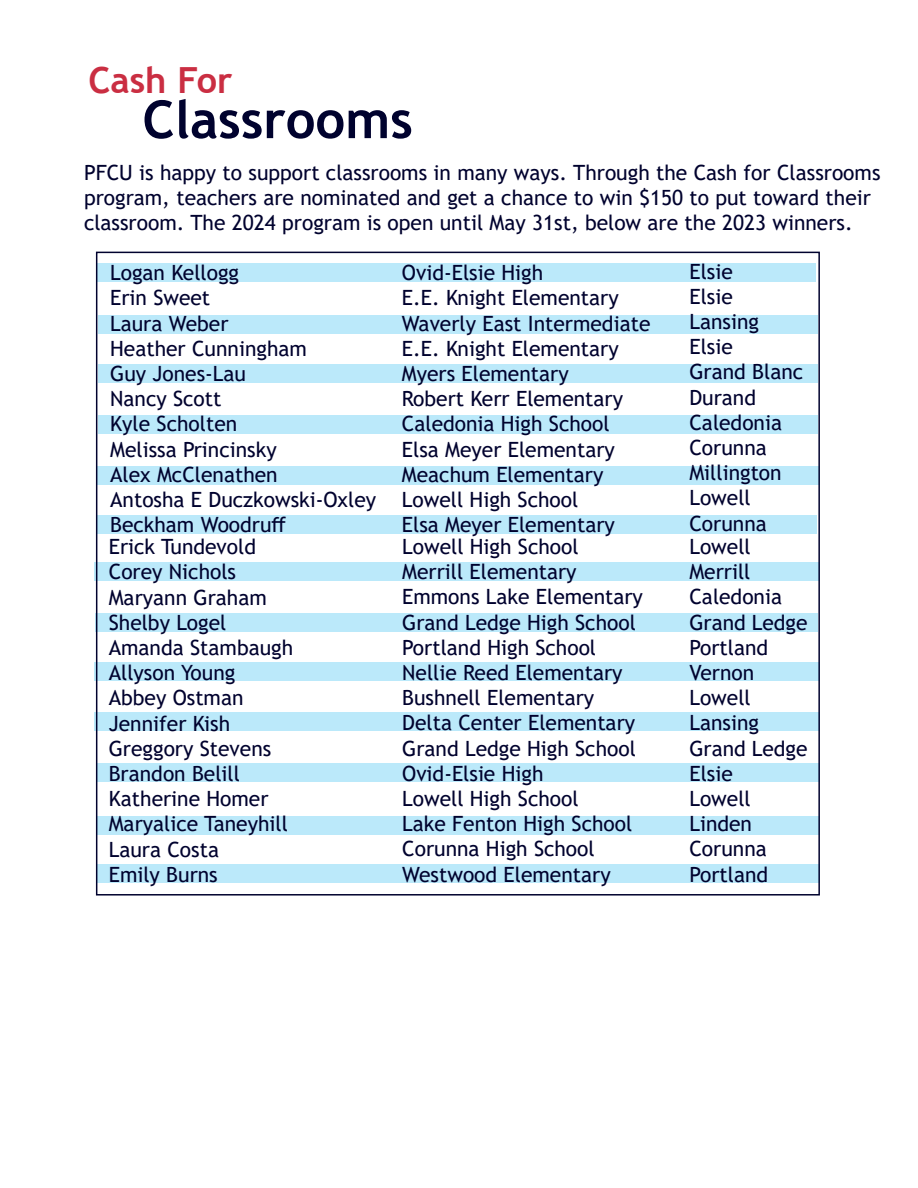
<style>
.page{position:relative;width:918px;height:1188px;background:#fff}
.page>*{position:absolute;margin:0;border:0;box-sizing:border-box;transform-origin:0 0}
.t1{font:700 52.5px "Trebuchet MS";color:#00022e}
.t2{font:700 36px "Trebuchet MS";color:#ca2e42}
.t3{font:21px/25.2px "Trebuchet MS";color:#00022e}
</style>
<div class="page">
<div style="left:97px;top:263px;width:719px;height:19px;background:#bbe9fa"></div>
<div style="left:94px;top:562px;width:726px;height:18px;background:#bbe9fa"></div>
<div style="left:98px;top:315px;width:720px;height:19px;background:#bbe9fa"></div>
<div style="left:95px;top:613px;width:723px;height:18px;background:#bbe9fa"></div>
<div style="left:98px;top:364px;width:719px;height:19px;background:#bbe9fa"></div>
<div style="left:94px;top:662px;width:726px;height:19px;background:#bbe9fa"></div>
<div style="left:98px;top:415px;width:719px;height:19px;background:#bbe9fa"></div>
<div style="left:94px;top:713px;width:726px;height:18px;background:#bbe9fa"></div>
<div style="left:97px;top:466px;width:723px;height:18px;background:#bbe9fa"></div>
<div style="left:97px;top:515px;width:719px;height:19px;background:#bbe9fa"></div>
<div style="left:96px;top:763px;width:724px;height:19px;background:#bbe9fa"></div>
<div style="left:96px;top:816px;width:724px;height:19px;background:#bbe9fa"></div>
<div style="left:96px;top:864px;width:724px;height:19px;background:#bbe9fa"></div>
<p class="t2" style="left:88px;top:58px;width:145px">Cash For</p>
<p class="t1" style="left:142px;top:87px;width:272px">Classrooms</p>
<p class="t3" style="left:84px;top:160px;width:798px">PFCU is happy to support classrooms in many ways. Through the Cash for Classrooms program, teachers are nominated and get a chance to win $150 to put toward their classroom. The 2024 program is open until May 31st, below are the 2023 winners.</p>
<p class="t3" style="left:110px;top:260px;width:130px">Logan Kellogg</p>
<p class="t3" style="left:110px;top:285px;width:102px">Erin Sweet</p>
<p class="t3" style="left:110px;top:310px;width:120px">Laura Weber</p>
<p class="t3" style="left:110px;top:336px;width:198px">Heather Cunningham</p>
<p class="t3" style="left:110px;top:361px;width:137px">Guy Jones-Lau</p>
<p class="t3" style="left:110px;top:386px;width:113px">Nancy Scott</p>
<p class="t3" style="left:110px;top:411px;width:129px">Kyle Scholten</p>
<p class="t3" style="left:110px;top:436px;width:168px">Melissa Princinsky</p>
<p class="t3" style="left:110px;top:462px;width:169px">Alex McClenathen</p>
<p class="t3" style="left:110px;top:487px;width:267px">Antosha E Duczkowski-Oxley</p>
<p class="t3" style="left:110px;top:512px;width:177px">Beckham Woodruff</p>
<p class="t3" style="left:109px;top:534px;width:149px">Erick Tundevold</p>
<p class="t3" style="left:109px;top:559px;width:129px">Corey Nichols</p>
<p class="t3" style="left:109px;top:584px;width:160px">Maryann Graham</p>
<p class="t3" style="left:109px;top:610px;width:119px">Shelby Logel</p>
<p class="t3" style="left:109px;top:635px;width:186px">Amanda Stambaugh</p>
<p class="t3" style="left:109px;top:660px;width:128px">Allyson Young</p>
<p class="t3" style="left:109px;top:685px;width:136px">Abbey Ostman</p>
<p class="t3" style="left:109px;top:710px;width:123px">Jennifer Kish</p>
<p class="t3" style="left:109px;top:736px;width:164px">Greggory Stevens</p>
<p class="t3" style="left:109px;top:761px;width:133px">Brandon Belill</p>
<p class="t3" style="left:109px;top:786px;width:161px">Katherine Homer</p>
<p class="t3" style="left:109px;top:811px;width:181px">Maryalice Taneyhill</p>
<p class="t3" style="left:109px;top:836px;width:112px">Laura Costa</p>
<p class="t3" style="left:109px;top:862px;width:111px">Emily Burns</p>
<p class="t3" style="left:402px;top:260px;width:143px">Ovid-Elsie High</p>
<p class="t3" style="left:402px;top:285px;width:218px">E.E. Knight Elementary</p>
<p class="t3" style="left:402px;top:310px;width:250px">Waverly East Intermediate</p>
<p class="t3" style="left:402px;top:336px;width:218px">E.E. Knight Elementary</p>
<p class="t3" style="left:402px;top:361px;width:168px">Myers Elementary</p>
<p class="t3" style="left:402px;top:386px;width:223px">Robert Kerr Elementary</p>
<p class="t3" style="left:402px;top:411px;width:209px">Caledonia High School</p>
<p class="t3" style="left:402px;top:436px;width:215px">Elsa Meyer Elementary</p>
<p class="t3" style="left:402px;top:462px;width:203px">Meachum Elementary</p>
<p class="t3" style="left:402px;top:487px;width:178px">Lowell High School</p>
<p class="t3" style="left:402px;top:512px;width:215px">Elsa Meyer Elementary</p>
<p class="t3" style="left:402px;top:534px;width:178px">Lowell High School</p>
<p class="t3" style="left:402px;top:559px;width:176px">Merrill Elementary</p>
<p class="t3" style="left:402px;top:584px;width:242px">Emmons Lake Elementary</p>
<p class="t3" style="left:402px;top:609px;width:235px">Grand Ledge High School</p>
<p class="t3" style="left:402px;top:635px;width:195px">Portland High School</p>
<p class="t3" style="left:402px;top:660px;width:222px">Nellie Reed Elementary</p>
<p class="t3" style="left:402px;top:685px;width:194px">Bushnell Elementary</p>
<p class="t3" style="left:402px;top:710px;width:234px">Delta Center Elementary</p>
<p class="t3" style="left:402px;top:735px;width:235px">Grand Ledge High School</p>
<p class="t3" style="left:402px;top:761px;width:143px">Ovid-Elsie High</p>
<p class="t3" style="left:402px;top:786px;width:178px">Lowell High School</p>
<p class="t3" style="left:402px;top:811px;width:232px">Lake Fenton High School</p>
<p class="t3" style="left:402px;top:836px;width:194px">Corunna High School</p>
<p class="t3" style="left:402px;top:861px;width:210px">Westwood Elementary</p>
<p class="t3" style="left:689px;top:258px;width:45px">Elsie</p>
<p class="t3" style="left:689px;top:284px;width:45px">Elsie</p>
<p class="t3" style="left:689px;top:309px;width:71px">Lansing</p>
<p class="t3" style="left:689px;top:334px;width:45px">Elsie</p>
<p class="t3" style="left:689px;top:359px;width:115px">Grand Blanc</p>
<p class="t3" style="left:689px;top:384px;width:68px">Durand</p>
<p class="t3" style="left:689px;top:410px;width:94px">Caledonia</p>
<p class="t3" style="left:689px;top:435px;width:79px">Corunna</p>
<p class="t3" style="left:689px;top:460px;width:94px">Millington</p>
<p class="t3" style="left:689px;top:485px;width:63px">Lowell</p>
<p class="t3" style="left:689px;top:510px;width:79px">Corunna</p>
<p class="t3" style="left:689px;top:534px;width:63px">Lowell</p>
<p class="t3" style="left:689px;top:559px;width:63px">Merrill</p>
<p class="t3" style="left:689px;top:584px;width:94px">Caledonia</p>
<p class="t3" style="left:689px;top:609px;width:120px">Grand Ledge</p>
<p class="t3" style="left:689px;top:635px;width:80px">Portland</p>
<p class="t3" style="left:689px;top:660px;width:66px">Vernon</p>
<p class="t3" style="left:689px;top:685px;width:63px">Lowell</p>
<p class="t3" style="left:689px;top:710px;width:71px">Lansing</p>
<p class="t3" style="left:689px;top:735px;width:120px">Grand Ledge</p>
<p class="t3" style="left:689px;top:761px;width:45px">Elsie</p>
<p class="t3" style="left:689px;top:786px;width:63px">Lowell</p>
<p class="t3" style="left:689px;top:811px;width:64px">Linden</p>
<p class="t3" style="left:689px;top:836px;width:79px">Corunna</p>
<p class="t3" style="left:689px;top:861px;width:80px">Portland</p>
</div>
